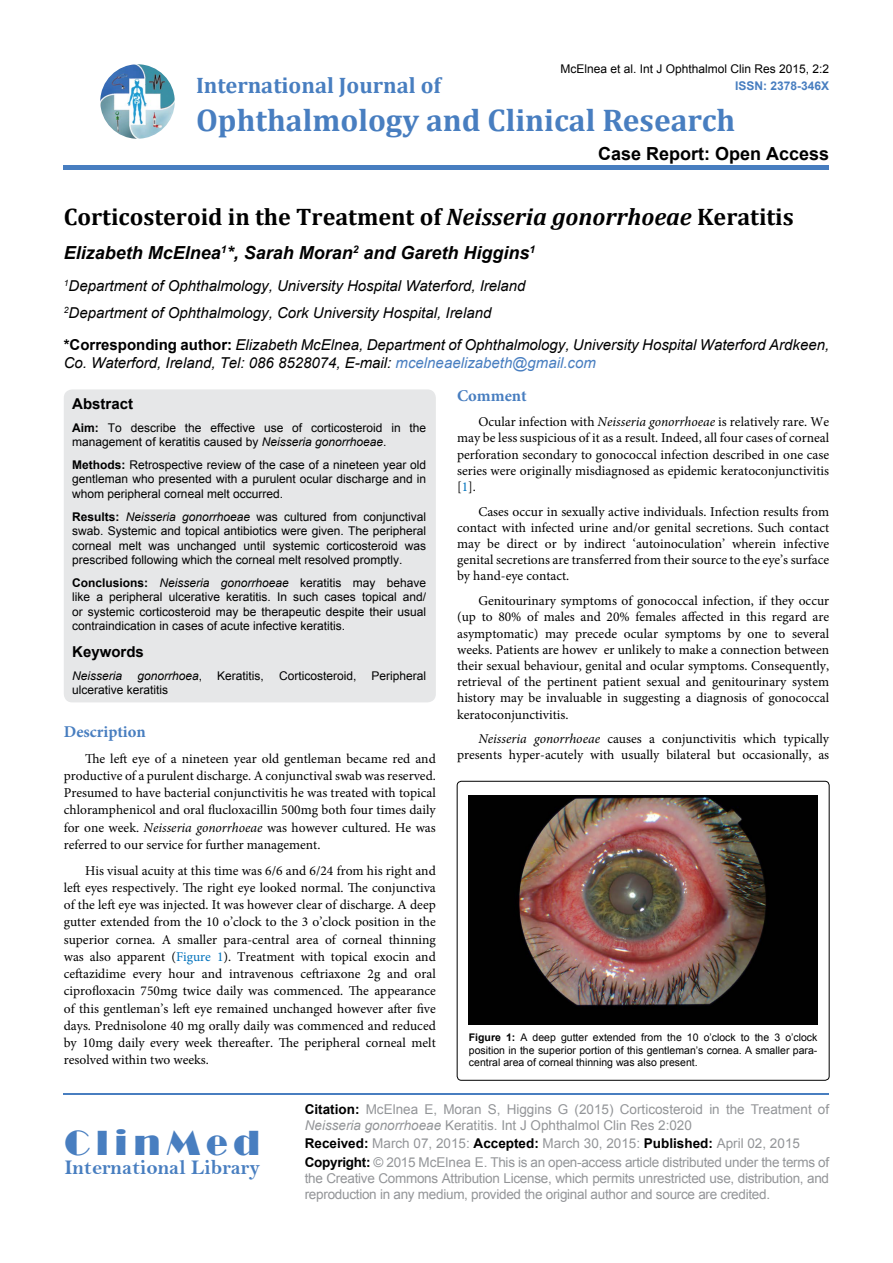
<style>
.page{position:relative;width:893px;height:1263px;background:#fff}
.page>*{position:absolute;margin:0;border:0;box-sizing:border-box;transform-origin:0 0}
.t1{font:36px "Broadway";letter-spacing:.16em;color:#487ec0}
.t2{font:700 31.5px "Cambria";color:#487ec0}
.t3{font:700 24px "Cambria";color:#000}
.t4{font:700 22.5px "Cambria";color:#487ec0}
.t5{font:21px "Bell MT Bold";color:#487ec0}
.t6{font:italic 700 18px "Arial";color:#000}
.t7{font:700 18px "Arial";color:#000}
.t8{font:700 16.5px "Minion Pro";color:#487ec0}
.t9{font:italic 15px/26.5px "Arial";color:#000}
.t10{font:700 15px "Arial";color:#000}
.t11{font:13.5px/16.2px "Minion Pro";color:#000;text-align:justify}
.t12{font:13.5px/18.3px "Arial";letter-spacing:-.02em;color:#939598}
.t13{font:13.5px/16.2px "Arial";color:#939598}
.t14{font:12px/14.4px "Arial";color:#000;text-align:justify}
.t15{font:italic 12px "Arial";color:#000}
.t16{font:700 12px "Arial";color:#487ec0}
.t17{font:10.5px/12.6px "Arial";color:#000;text-align:justify}
.s1{font-style:italic}
.s2{font-weight:700;font-style:normal}
.s3{color:#487ec0}
.s4{color:#0072bc}
.s5{font-weight:700}
.s6{font-style:normal}
.s7{font-weight:700;color:#000}
</style>
<div class="page">
<img style="left:100px;top:64px;width:75px;height:75px;border-radius:37px">
<div style="left:64px;top:165px;width:765px;height:5px;background:#487ec0"></div>
<hr style="left:64px;top:1093px;width:765px;height:2px;background:#487ec0">
<div style="left:64px;top:389px;width:372px;height:313px;background:#e6e7e8;border-radius:9px"></div>
<div style="left:457px;top:781px;width:372px;height:299px;border:1px solid #000;border-radius:4px"></div>
<img style="left:469px;top:795px;width:348px;height:230px">
<p class="t14" style="left:560px;top:61px;width:270px">McElnea et al. Int J Ophthalmol Clin Res 2015, 2:2</p>
<p class="t16" style="left:735px;top:78px;width:96px">ISSN: 2378-346X</p>
<h3 class="t4" style="left:196px;top:70px;width:246px">International Journal of</h3>
<h2 class="t2" style="left:196px;top:98px;width:541px">Ophthalmology and Clinical Research</h2>
<h3 class="t7" style="left:598px;top:142px;width:233px">Case Report: Open Access</h3>
<h3 class="t3" style="left:64px;top:200px;width:732px">Corticosteroid in the Treatment of <span class="s1">Neisseria gonorrhoeae</span> Keratitis</h3>
<h3 class="t6" style="left:64px;top:241px;width:473px">Elizabeth McElnea<sup>1</sup>*, Sarah Moran<sup>2</sup> and Gareth Higgins<sup>1</sup></h3>
<p class="t9" style="left:64px;top:273px;width:463px"><sup>1</sup>Department of Ophthalmology, University Hospital Waterford, Ireland<br><sup>2</sup>Department of Ophthalmology, Cork University Hospital, Ireland</p>
<p class="t9" style="left:64px;top:336px;width:767px;line-height:18px"><span class="s2">*Corresponding author:</span> Elizabeth McElnea, Department of Ophthalmology, University Hospital Waterford Ardkeen,<br>Co. Waterford, Ireland, Tel: 086 8528074, E-mail: <span class="s3">mcelneaelizabeth@gmail.com</span></p>
<p class="t8" style="left:457px;top:384px;width:71px">Comment</p>
<p class="t11" style="left:457px;top:414px;width:374px;text-indent:21px">Ocular infection with <span class="s1">Neisseria gonorrhoeae</span> is relatively rare. We may be less suspicious of it as a result. Indeed, all four cases of corneal perforation secondary to gonococcal infection described in one case series were originally misdiagnosed as epidemic keratoconjunctivitis [<span class="s4">1</span>].</p>
<p class="t11" style="left:457px;top:503px;width:374px;text-indent:21px">Cases occur in sexually active individuals. Infection results from contact with infected urine and/or genital secretions. Such contact may be direct or by indirect ‘autoinoculation’ wherein infective genital secretions are transferred from their source to the eye’s surface by hand-eye contact.</p>
<p class="t11" style="left:457px;top:593px;width:374px;text-indent:21px">Genitourinary symptoms of gonococcal infection, if they occur (up to 80% of males and 20% females affected in this regard are asymptomatic) may precede ocular symptoms by one to several weeks. Patients are howev er unlikely to make a connection between their sexual behaviour, genital and ocular symptoms. Consequently, retrieval of the pertinent patient sexual and genitourinary system history may be invaluable in suggesting a diagnosis of gonococcal keratoconjunctivitis.</p>
<p class="t11" style="left:457px;top:731px;width:374px;text-align:right"><span class="s1">Neisseria gonorrhoeae</span> causes a conjunctivitis which typically presents hyper-acutely with usually bilateral but occasionally, as</p>
<p class="t10" style="left:72px;top:394px;width:62px">Abstract</p>
<p class="t14" style="left:72px;top:420px;width:355px"><span class="s5">Aim:</span> To describe the effective use of corticosteroid in the management of keratitis caused by <span class="s1">Neisseria gonorrhoeae</span>.</p>
<p class="t14" style="left:72px;top:458px;width:355px"><span class="s5">Methods:</span> Retrospective review of the case of a nineteen year old gentleman who presented with a purulent ocular discharge and in whom peripheral corneal melt occurred.</p>
<p class="t14" style="left:72px;top:509px;width:355px"><span class="s5">Results:</span> <span class="s1">Neisseria gonorrhoeae</span> was cultured from conjunctival swab. Systemic and topical antibiotics were given. The peripheral corneal melt was unchanged until systemic corticosteroid was prescribed following which the corneal melt resolved promptly.</p>
<p class="t14" style="left:72px;top:576px;width:355px"><span class="s5">Conclusions:</span> <span class="s1">Neisseria gonorrhoeae</span> keratitis may behave like a peripheral ulcerative keratitis. In such cases topical and/ or systemic corticosteroid may be therapeutic despite their usual contraindication in cases of acute infective keratitis.</p>
<p class="t10" style="left:72px;top:641px;width:73px">Keywords</p>
<p class="t15" style="left:72px;top:667px;width:52px">Neisseria</p>
<p class="t15" style="left:137px;top:667px;width:66px">gonorrhoea<span class="s6">,</span></p>
<p class="t14" style="left:217px;top:668px;width:48px">Keratitis,</p>
<p class="t14" style="left:279px;top:668px;width:79px">Corticosteroid,</p>
<p class="t14" style="left:372px;top:668px;width:56px">Peripheral</p>
<p class="t14" style="left:72px;top:683px;width:98px">ulcerative keratitis</p>
<p class="t8" style="left:64px;top:720px;width:84px">Description</p>
<p class="t11" style="left:64px;top:750px;width:374px;line-height:17.2px;text-indent:21px">The left eye of a nineteen year old gentleman became red and productive of a purulent discharge. A conjunctival swab was reserved.<br>Presumed to have bacterial conjunctivitis he was treated with topical chloramphenicol and oral flucloxacillin 500mg both four times daily for one week. <span class="s1">Neisseria gonorrhoeae</span> was however cultured. He was referred to our service for further management.</p>
<p class="t11" style="left:64px;top:862px;width:374px;line-height:17.2px;text-indent:21px">His visual acuity at this time was 6/6 and 6/24 from his right and left eyes respectively. The right eye looked normal. The conjunctiva of the left eye was injected. It was however clear of discharge. A deep gutter extended from the 10 o’clock to the 3 o’clock position in the superior cornea. A smaller para-central area of corneal thinning was also apparent (<span class="s4">Figure 1</span>). Treatment with topical exocin and ceftazidime every hour and intravenous ceftriaxone 2g and oral ciprofloxacin 750mg twice daily was commenced. The appearance of this gentleman’s left eye remained unchanged however after five days. Prednisolone 40 mg orally daily was commenced and reduced by 10mg daily every week thereafter. The peripheral corneal melt resolved within two weeks.</p>
<p class="t17" style="left:469px;top:1031px;width:350px"><span class="s5">Figure 1:</span> A deep gutter extended from the 10 o’clock to the 3 o’clock position in the superior portion of this gentleman’s cornea. A smaller para&shy;central area of corneal thinning was also present.</p>
<h1 class="t1" style="left:64px;top:1122px;width:197px">ClinMed</h1>
<h3 class="t5" style="left:64px;top:1155px;width:197px">International Library</h3>
<p class="t13" style="left:305px;top:1101px;width:526px"><span class="s7">Citation:</span> McElnea E, Moran S, Higgins G (2015) Corticosteroid in the Treatment of<br><span class="s1">Neisseria gonorrhoeae</span> Keratitis. Int J Ophthalmol Clin Res 2:020</p>
<p class="t12" style="left:305px;top:1135px;width:526px"><span class="s7">Received:</span> March 07, 2015: <span class="s7">Accepted:</span> March 30, 2015: <span class="s7">Published:</span> April 02, 2015<br><span class="s7">Copyright:</span> © 2015 McElnea E. This is an open-access article distributed under the terms of</p>
<p class="t12" style="left:305px;top:1170px;width:526px;line-height:16.2px">the Creative Commons Attribution License, which permits unrestricted use, distribution, and reproduction in any medium, provided the original author and source are credited.</p>
</div>
